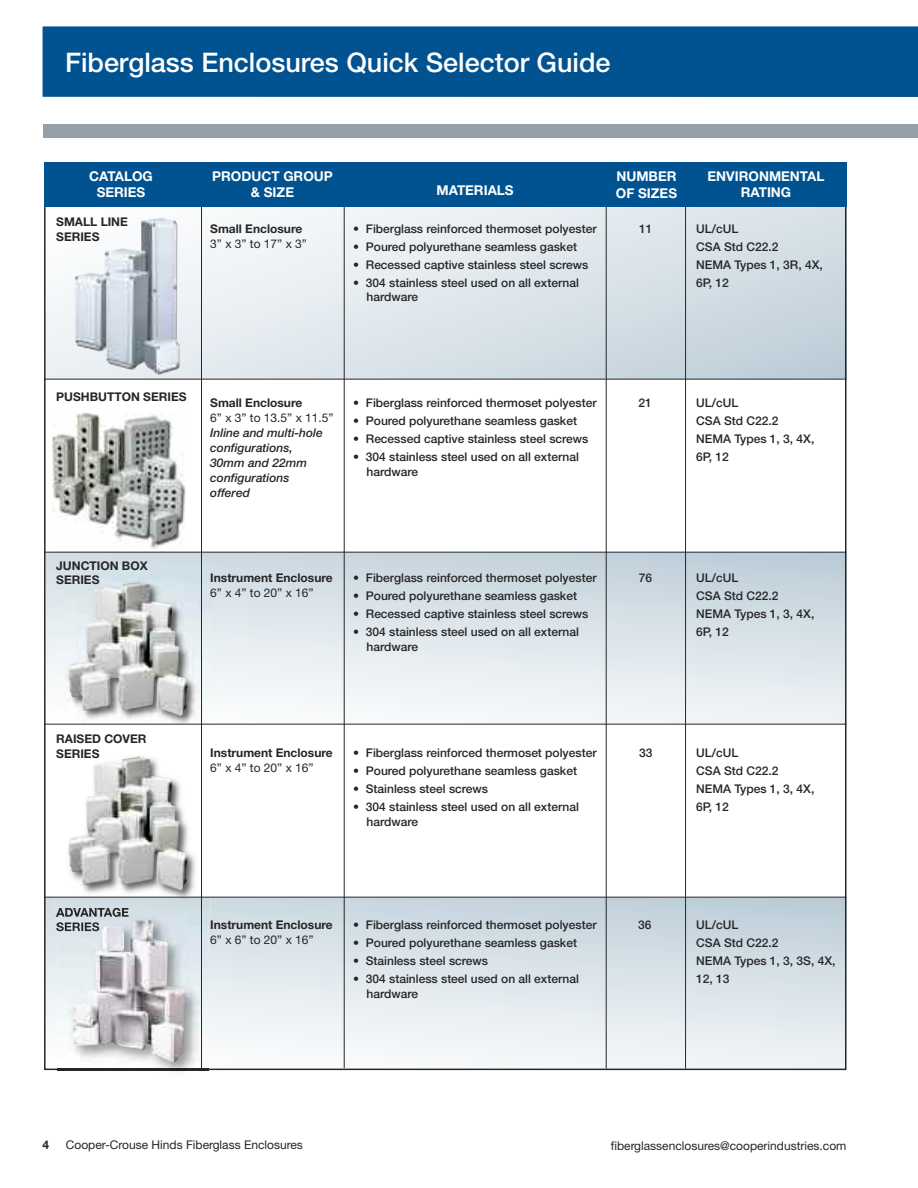
<style>
.page{position:relative;width:918px;height:1188px;background:#fff}
.page>*{position:absolute;margin:0;border:0;box-sizing:border-box;transform-origin:0 0}
.t1{font:500 27px "Helvetica Neue";color:#fff}
.t2{font:700 13.5px/16.2px "Helvetica Neue";color:#fff;text-align:center}
.t3{font:500 12px/18px "Helvetica Neue";color:#272627}
.t4{font:12px "Helvetica Neue";color:#272627}
.t5{font:700 12px/14.4px "Helvetica Neue";color:#272627}
.t6{font:italic 500 12px/15px "Helvetica Neue";color:#272627}
</style>
<div class="page">
<img style="left:47px;top:206px;width:800px;height:173px">
<img style="left:55px;top:756px;width:156px;height:158px">
<img style="left:69px;top:764px;width:119px;height:127px">
<img style="left:55px;top:567px;width:156px;height:157px">
<img style="left:69px;top:589px;width:119px;height:127px">
<img style="left:53px;top:413px;width:133px;height:136px">
<div style="left:43px;top:26px;width:875px;height:71px;background:#005291"></div>
<div style="left:43px;top:124px;width:875px;height:14px;background:#96a0a9"></div>
<hr style="left:201px;top:203px;width:1px;height:865px;background:#272627">
<hr style="left:685px;top:203px;width:1px;height:866px;background:#272627">
<hr style="left:344px;top:203px;width:1px;height:865px;background:#272627">
<hr style="left:606px;top:206px;width:1px;height:863px;background:#272627">
<hr style="left:44px;top:379px;width:803px;height:1px;background:#272627">
<hr style="left:44px;top:552px;width:803px;height:1px;background:#272627">
<hr style="left:44px;top:724px;width:803px;height:1px;background:#272627">
<hr style="left:44px;top:897px;width:803px;height:1px;background:#272627">
<img style="left:75px;top:218px;width:105px;height:157px">
<img style="left:57px;top:909px;width:152px;height:163px">
<img style="left:201px;top:914px;width:1px;height:154px">
<img style="left:57px;top:909px;width:72px;height:8px">
<img style="left:57px;top:922px;width:16px;height:9px">
<img style="left:57px;top:1069px;width:152px;height:1px">
<img style="left:73px;top:920px;width:112px;height:143px">
<div style="left:44px;top:162px;width:803px;height:44px;background:#005291"></div>
<h1 class="t1" style="left:65px;top:53px;width:547px">Fiberglass Enclosures Quick Selector Guide</h1>
<p class="t2" style="left:89px;top:170px;width:65px">CATALOG<br>SERIES</p>
<p class="t2" style="left:212px;top:170px;width:122px">PRODUCT GROUP &amp; SIZE</p>
<p class="t5" style="left:56px;top:216px;width:73px">SMALL LINE<br>SERIES</p>
<p class="t5" style="left:210px;top:223px;width:94px">Small Enclosure</p>
<p class="t4" style="left:210px;top:240px;width:98px">3” x 3” to 17” x 3”</p>
<p class="t2" style="left:437px;top:184px;width:79px">MATERIALS</p>
<p class="t3" style="left:353px;top:221px;width:245px">• Fiberglass reinforced thermoset polyester</p>
<p class="t3" style="left:353px;top:239px;width:225px">• Poured polyurethane seamless gasket</p>
<p class="t3" style="left:353px;top:257px;width:237px">• Recessed captive stainless steel screws</p>
<p class="t3" style="left:367px;top:278px;width:214px;line-height:13.5px;text-indent:-13px">• 304 stainless steel used on all external hardware</p>
<p class="t2" style="left:616px;top:170px;width:63px;text-align:left">NUMBER<br>OF SIZES</p>
<p class="t2" style="left:708px;top:170px;width:118px">ENVIRONMENTAL<br>RATING</p>
<p class="t3" style="left:639px;top:221px;width:15px">11</p>
<p class="t3" style="left:696px;top:221px;width:128px">UL/cUL<br>CSA Std C22.2<br>NEMA Types 1, 3R, 4X,<br>6P, 12</p>
<p class="t5" style="left:56px;top:390px;width:132px">PUSHBUTTON SERIES</p>
<p class="t5" style="left:210px;top:396px;width:94px">Small Enclosure</p>
<p class="t4" style="left:210px;top:413px;width:125px">6” x 3” to 13.5” x 11.5”</p>
<p class="t6" style="left:210px;top:426px;width:114px">Inline and multi-hole configurations,<br>30mm and 22mm configurations offered</p>
<p class="t3" style="left:353px;top:395px;width:245px">• Fiberglass reinforced thermoset polyester</p>
<p class="t3" style="left:353px;top:413px;width:225px">• Poured polyurethane seamless gasket</p>
<p class="t3" style="left:353px;top:431px;width:237px">• Recessed captive stainless steel screws</p>
<p class="t3" style="left:367px;top:450px;width:214px;line-height:15px;text-indent:-13px">• 304 stainless steel used on all external hardware</p>
<p class="t5" style="left:56px;top:559px;width:93px">JUNCTION BOX<br>SERIES</p>
<p class="t5" style="left:210px;top:571px;width:124px">Instrument Enclosure</p>
<p class="t4" style="left:210px;top:588px;width:105px">6” x 4” to 20” x 16”</p>
<p class="t3" style="left:353px;top:570px;width:245px">• Fiberglass reinforced thermoset polyester</p>
<p class="t3" style="left:353px;top:588px;width:225px">• Poured polyurethane seamless gasket</p>
<p class="t3" style="left:353px;top:606px;width:237px">• Recessed captive stainless steel screws</p>
<p class="t3" style="left:367px;top:625px;width:214px;line-height:15px;text-indent:-13px">• 304 stainless steel used on all external hardware</p>
<p class="t5" style="left:56px;top:733px;width:92px">RAISED COVER<br>SERIES</p>
<p class="t5" style="left:210px;top:746px;width:124px">Instrument Enclosure</p>
<p class="t4" style="left:210px;top:763px;width:105px">6” x 4” to 20” x 16”</p>
<p class="t3" style="left:353px;top:745px;width:245px">• Fiberglass reinforced thermoset polyester</p>
<p class="t3" style="left:353px;top:763px;width:225px">• Poured polyurethane seamless gasket</p>
<p class="t3" style="left:353px;top:781px;width:136px">• Stainless steel screws</p>
<p class="t3" style="left:367px;top:800px;width:214px;line-height:15px;text-indent:-13px">• 304 stainless steel used on all external hardware</p>
<p class="t3" style="left:639px;top:395px;width:15px">21</p>
<p class="t3" style="left:696px;top:395px;width:120px">UL/cUL<br>CSA Std C22.2<br>NEMA Types 1, 3, 4X,<br>6P, 12</p>
<p class="t3" style="left:639px;top:570px;width:15px">76</p>
<p class="t3" style="left:696px;top:570px;width:120px">UL/cUL<br>CSA Std C22.2<br>NEMA Types 1, 3, 4X,<br>6P, 12</p>
<p class="t3" style="left:639px;top:745px;width:15px">33</p>
<p class="t3" style="left:696px;top:745px;width:120px">UL/cUL<br>CSA Std C22.2<br>NEMA Types 1, 3, 4X,<br>6P, 12</p>
<p class="t5" style="left:210px;top:918px;width:124px">Instrument Enclosure</p>
<p class="t4" style="left:210px;top:935px;width:105px">6” x 6” to 20” x 16”</p>
<p class="t3" style="left:353px;top:917px;width:245px">• Fiberglass reinforced thermoset polyester</p>
<p class="t3" style="left:353px;top:935px;width:225px">• Poured polyurethane seamless gasket</p>
<p class="t3" style="left:353px;top:953px;width:136px">• Stainless steel screws</p>
<p class="t3" style="left:367px;top:972px;width:214px;line-height:15px;text-indent:-13px">• 304 stainless steel used on all external hardware</p>
<p class="t3" style="left:638px;top:917px;width:15px">36</p>
<p class="t3" style="left:696px;top:917px;width:141px">UL/cUL<br>CSA Std C22.2<br>NEMA Types 1, 3, 3S, 4X,<br>12, 13</p>
<p class="t5" style="left:43px;top:1139px;width:8px">4</p>
<p class="t4" style="left:66px;top:1141px;width:239px">Cooper-Crouse Hinds Fiberglass Enclosures</p>
<p class="t4" style="left:611px;top:1141px;width:237px">fiberglassenclosures@cooperindustries.com</p>
</div>
